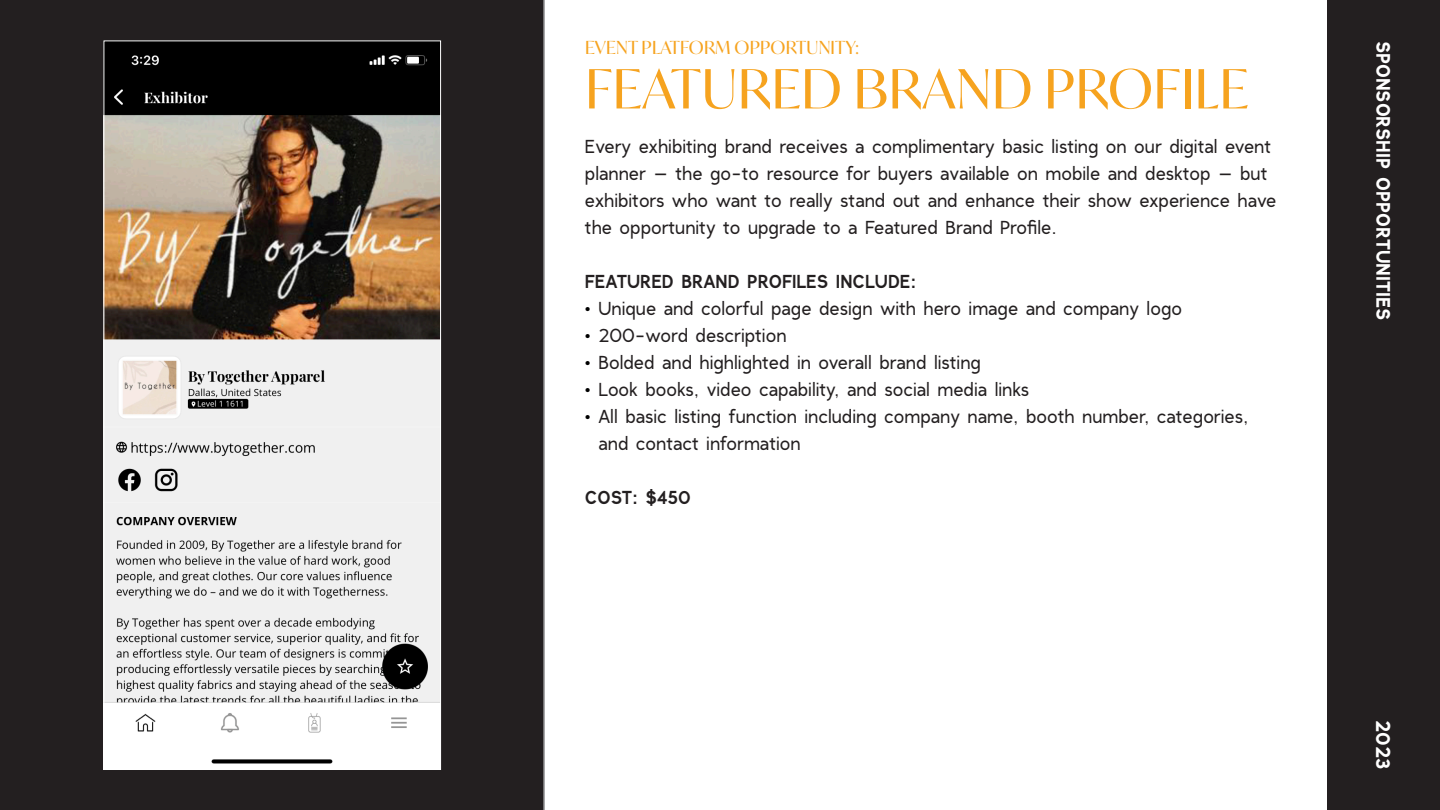
<style>
.page{position:relative;width:1440px;height:810px;background:#fff}
.page>*{position:absolute;margin:0;border:0;box-sizing:border-box;transform-origin:0 0}
.t1{font:54px "Ivy Mode";letter-spacing:.01em;color:#f6a31f}
.t2{font:700 20.25px "Clockwise";color:#fff}
.t3{font:700 19.5px "Clockwise";color:#fff}
.t4{font:300 18.75px/27px "Clockwise";color:#231f20}
.t5{font:600 18.75px "Clockwise";color:#231f20}
.t6{font:18px "Ivy Mode";letter-spacing:.01em;color:#f6a31f}
.s1{font-family:"Arial";font-weight:400;font-size:16.5px;color:#000}
</style>
<div class="page">
<div style="left:0;top:0;width:544px;height:810px;background:#231f20"></div>
<div style="left:1328px;top:0;width:112px;height:810px;background:#231f20"></div>
<img style="left:106px;top:42px;width:333px;height:726px">
<p class="t6" style="left:585px;top:35px;width:276px">EVENT PLATFORM OPPORTUNITY:</p>
<p class="t1" style="left:585px;top:52px;width:665px">FEATURED BRAND PROFILE</p>
<p class="t4" style="left:585px;top:133px;width:693px">Every exhibiting brand receives a complimentary basic listing on our digital event planner — the go-to resource for buyers available on mobile and desktop — but exhibitors who want to really stand out and enhance their show experience have the opportunity to upgrade to a Featured Brand Profile.</p>
<p class="t5" style="left:585px;top:270px;width:333px">FEATURED BRAND PROFILES INCLUDE:</p>
<p class="t4" style="left:585px;top:295px;width:599px"><span class="s1">•</span> Unique and colorful page design with hero image and company logo</p>
<p class="t4" style="left:585px;top:322px;width:203px"><span class="s1">•</span> 200-word description</p>
<p class="t4" style="left:585px;top:349px;width:397px"><span class="s1">•</span> Bolded and highlighted in overall brand listing</p>
<p class="t4" style="left:585px;top:376px;width:446px"><span class="s1">•</span> Look books, video capability, and social media links</p>
<p class="t4" style="left:598px;top:403px;width:652px;text-indent:-14px"><span class="s1">•</span> All basic listing function including company name, booth number, categories, and contact information</p>
<p class="t5" style="left:585px;top:486px;width:107px">COST: $450</p>
<p class="t3" style="left:1396px;top:40px;width:281px;rotate:90deg">SPONSORSHIP OPPORTUNITIES</p>
<p class="t2" style="left:1396px;top:720px;width:51px;rotate:90deg">2023</p>
</div>
